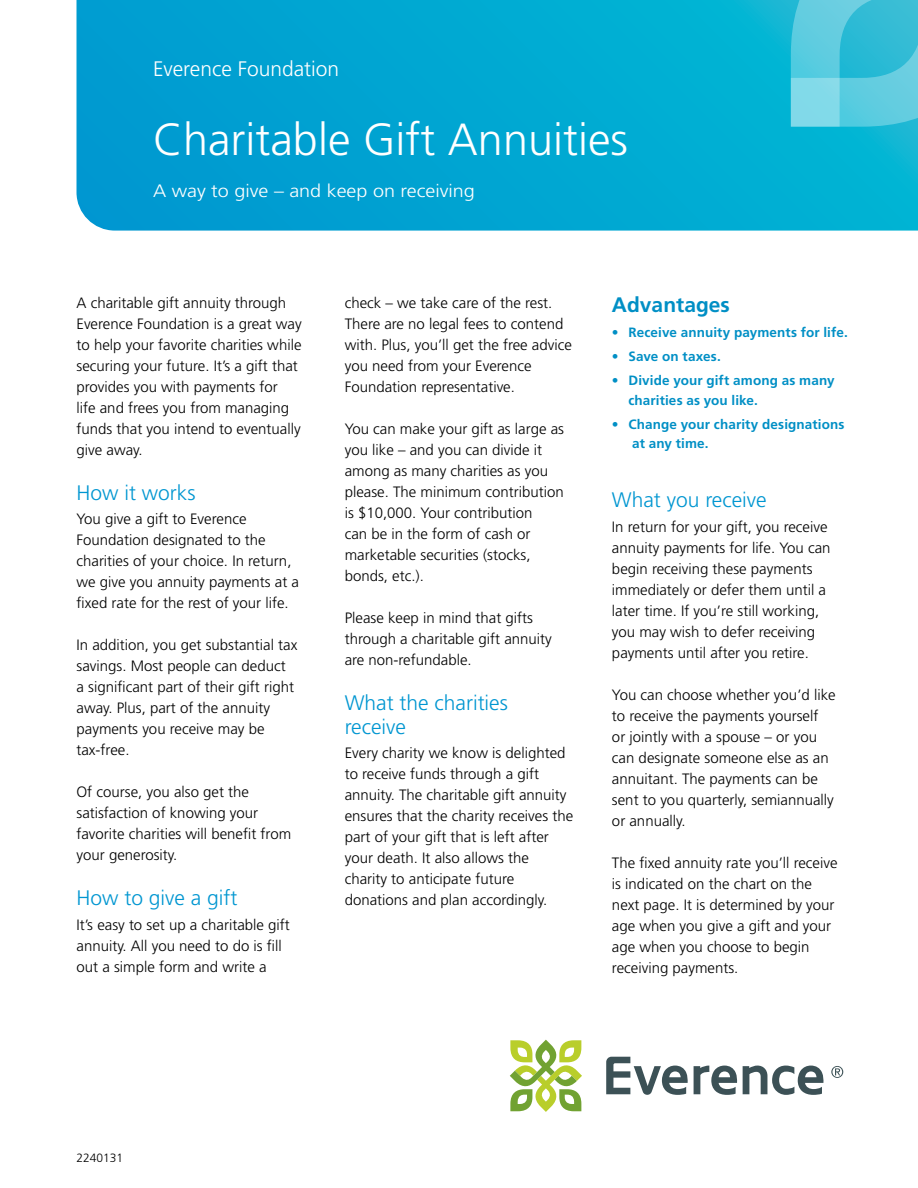
<style>
.page{position:relative;width:918px;height:1188px;background:#fff}
.page>*{position:absolute;margin:0;border:0;box-sizing:border-box;transform-origin:0 0}
.t1{font:300 45px "Frutiger LT Std";color:#fff}
.t2{font:300 21px/24px "Frutiger LT Std";color:#0096d1}
.t3{font:300 21px "Frutiger LT Std";color:#fff}
.t4{font:700 21px "Frutiger LT Std";color:#008fc5}
.t5{font:300 18px "Frutiger LT Std";color:#fff;scale:1.1 1}
.t6{font:300 15px/21px "Frutiger LT Std";color:#000}
.t7{font:700 13.5px/19.5px "Frutiger LT Std";letter-spacing:.01em;color:#008fc5}
.t8{font:300 12px "Frutiger LT Std";color:#000}
</style>
<div class="page">
<svg style="left:77px;top:0;width:841px;height:231px;background:#01a6d2"></svg>
<svg style="left:791px;top:0;width:127px;height:127px;background:#53c8dd"></svg>
<svg style="left:743px;top:1066px;width:81px;height:29px"></svg>
<svg style="left:694px;top:1066px;width:43px;height:29px"></svg>
<svg style="left:606px;top:1057px;width:82px;height:38px"></svg>
<svg style="left:510px;top:1040px;width:72px;height:72px"></svg>
<svg style="left:831px;top:1066px;width:12px;height:12px"></svg>
<h2 class="t3" style="left:153px;top:57px;width:188px">Everence Foundation</h2>
<h1 class="t1" style="left:153px;top:114px;width:477px">Charitable Gift Annuities</h1>
<p class="t5" style="left:153px;top:180px;width:294px">A way to give – and keep on receiving</p>
<p class="t6" style="left:77px;top:292px;width:227px">A charitable gift annuity through<br>Everence Foundation is a great way to help your favorite charities while securing your future. It’s a gift that provides you with payments for<br>life and frees you from managing funds that you intend to eventually give away.</p>
<h2 class="t2" style="left:77px;top:481px;width:121px">How it works</h2>
<p class="t6" style="left:77px;top:509px;width:224px">You give a gift to Everence<br>Foundation designated to the charities of your choice. In return, we give you annuity payments at a fixed rate for the rest of your life.</p>
<p class="t6" style="left:77px;top:635px;width:222px">In addition, you get substantial tax savings. Most people can deduct<br>a significant part of their gift right away. Plus, part of the annuity payments you receive may be tax-free.</p>
<p class="t6" style="left:77px;top:782px;width:216px">Of course, you also get the satisfaction of knowing your favorite charities will benefit from your generosity.</p>
<h2 class="t2" style="left:77px;top:886px;width:163px">How to give a gift</h2>
<p class="t6" style="left:77px;top:914px;width:215px">It’s easy to set up a charitable gift annuity. All you need to do is fill out a simple form and write a</p>
<p class="t6" style="left:345px;top:292px;width:229px">check – we take care of the rest.<br>There are no legal fees to contend with. Plus, you’ll get the free advice you need from your Everence<br>Foundation representative.</p>
<p class="t6" style="left:345px;top:418px;width:221px">You can make your gift as large as you like – and you can divide it among as many charities as you please. The minimum contribution is $10,000. Your contribution<br>can be in the form of cash or marketable securities (stocks, bonds, etc.).</p>
<p class="t6" style="left:345px;top:607px;width:209px">Please keep in mind that gifts through a charitable gift annuity are non-refundable.</p>
<h2 class="t2" style="left:345px;top:691px;width:165px">What the charities receive</h2>
<p class="t6" style="left:345px;top:743px;width:230px">Every charity we know is delighted to receive funds through a gift annuity. The charitable gift annuity ensures that the charity receives the part of your gift that is left after your death. It also allows the charity to anticipate future donations and plan accordingly.</p>
<h2 class="t4" style="left:612px;top:293px;width:119px">Advantages</h2>
<p class="t7" style="left:612px;top:323px;width:237px">• Receive annuity payments for life.</p>
<p class="t7" style="left:612px;top:347px;width:110px">• Save on taxes.</p>
<p class="t7" style="left:628px;top:371px;width:208px;text-indent:-16px">• Divide your gift among as many charities as you like.</p>
<p class="t7" style="left:632px;top:415px;width:214px;text-indent:-20px">• Change your charity designations at any time.</p>
<h2 class="t2" style="left:612px;top:488px;width:156px">What you receive</h2>
<p class="t6" style="left:612px;top:516px;width:220px">In return for your gift, you receive annuity payments for life. You can begin receiving these payments immediately or defer them until a later time. If you’re still working, you may wish to defer receiving payments until after you retire.</p>
<p class="t6" style="left:612px;top:684px;width:225px">You can choose whether you’d like to receive the payments yourself<br>or jointly with a spouse – or you can designate someone else as an annuitant. The payments can be sent to you quarterly, semiannually or annually.</p>
<p class="t6" style="left:612px;top:852px;width:227px">The fixed annuity rate you’ll receive is indicated on the chart on the next page. It is determined by your age when you give a gift and your age when you choose to begin receiving payments.</p>
<p class="t8" style="left:76px;top:1151px;width:48px">2240131</p>
</div>
